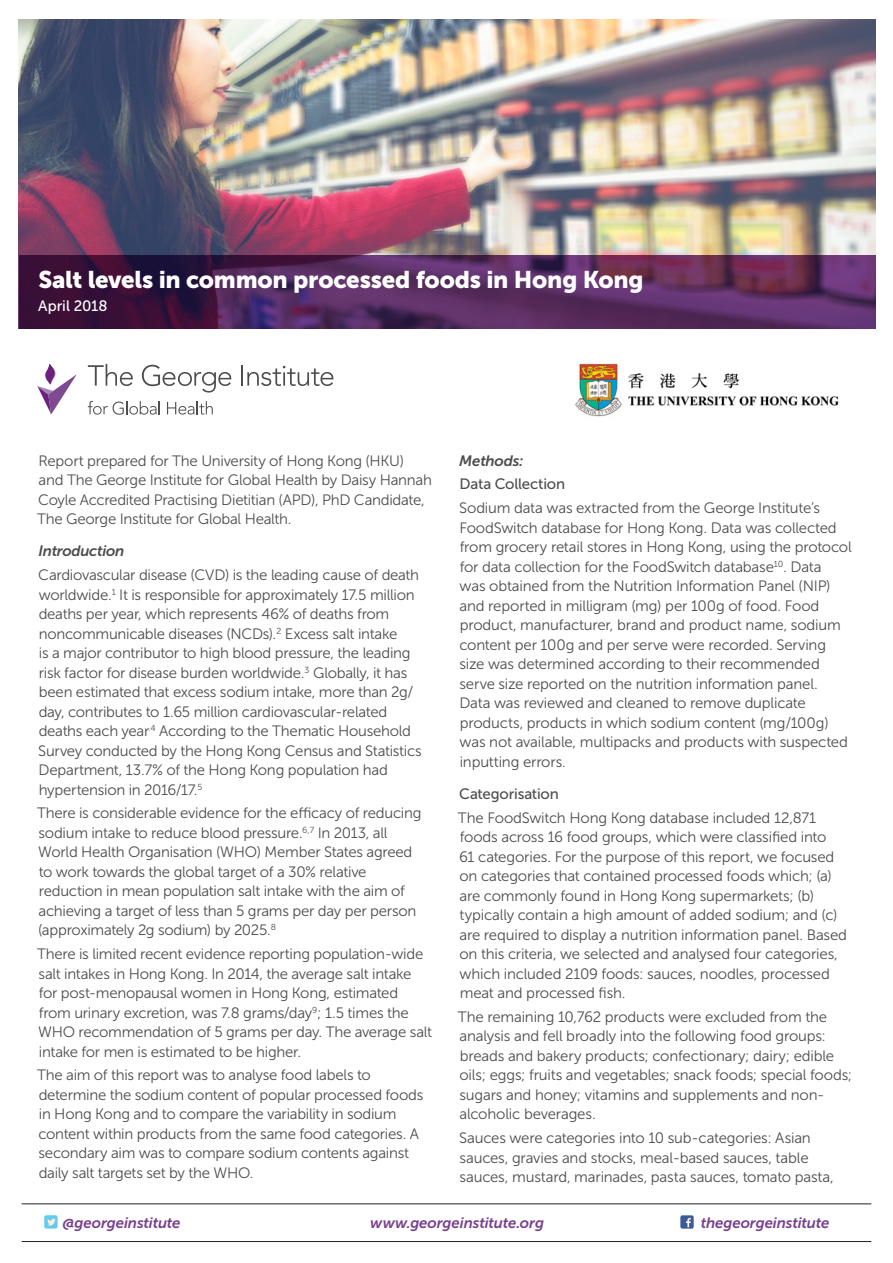
<style>
.page{position:relative;width:893px;height:1263px;background:#fff}
.page>*{position:absolute;margin:0;border:0;box-sizing:border-box;transform-origin:0 0}
.t1{font:24px "Museo Sans 900";letter-spacing:-.01em;color:#fff}
.t2{font:15px/19.5px "Museo Sans 300";letter-spacing:-.015em;color:#4d4d4f}
.t3{font:italic 15px "Museo Sans 700";letter-spacing:-.005em;color:#7a408d}
.t4{font:15px "Museo Sans 500";letter-spacing:-.01em;color:#4d4d4f}
.t5{font:italic 15px "Museo Sans 700";letter-spacing:-.02em;color:#4d4d4f}
.t6{font:15px "Museo Sans 500";letter-spacing:-.005em;color:#fff}
</style>
<div class="page">
<img style="left:575px;top:363px;width:264px;height:54px">
<img style="left:18px;top:19px;width:857px;height:310px">
<svg style="left:88px;top:364px;width:45px;height:22px"></svg>
<svg style="left:142px;top:365px;width:89px;height:28px"></svg>
<hr style="left:241px;top:365px;width:2px;height:21px;background:#4d4d4f">
<svg style="left:247px;top:366px;width:86px;height:20px"></svg>
<svg style="left:88px;top:401px;width:72px;height:14px"></svg>
<svg style="left:167px;top:401px;width:46px;height:14px"></svg>
<svg style="left:37px;top:364px;width:40px;height:50px"></svg>
<svg style="left:19px;top:256px;width:856px;height:73px;background:#522757"></svg>
<hr style="left:22px;top:1241px;width:849px;height:1px;background:#231f20">
<hr style="left:22px;top:1203px;width:849px;height:1px;background:#231f20">
<div style="left:44px;top:1215px;width:14px;height:13px;background:#61ccf0;border-radius:2px"></div>
<svg style="left:47px;top:1218px;width:9px;height:7px"></svg>
<div style="left:680px;top:1215px;width:14px;height:14px;background:#395b9a;border-radius:2px"></div>
<svg style="left:686px;top:1218px;width:5px;height:9px"></svg>
<h1 class="t1" style="left:38px;top:266px;width:607px">Salt levels in common processed foods in Hong Kong</h1>
<p class="t6" style="left:38px;top:297px;width:71px">April 2018</p>
<p class="t2" style="left:37px;top:451px;width:396px">Report prepared for The University of Hong Kong (HKU)<br>and The George Institute for Global Health by Daisy Hannah Coyle Accredited Practising Dietitian (APD), PhD Candidate, The George Institute for Global Health.</p>
<p class="t5" style="left:39px;top:543px;width:87px">Introduction</p>
<p class="t2" style="left:38px;top:565px;width:385px">Cardiovascular disease (CVD) is the leading cause of death worldwide.<sup>1</sup> It is responsible for approximately 17.5 million deaths per year, which represents 46% of deaths from noncommunicable diseases (NCDs).<sup>2</sup> Excess salt intake<br>is a major contributor to high blood pressure, the leading risk factor for disease burden worldwide.<sup>3</sup> Globally, it has been estimated that excess sodium intake, more than 2g/ day, contributes to 1.65 million cardiovascular-related deaths each year<sup>.4</sup> According to the Thematic Household Survey conducted by the Hong Kong Census and Statistics Department, 13.7% of the Hong Kong population had hypertension in 2016/17.<sup>5</sup></p>
<p class="t2" style="left:37px;top:803px;width:386px">There is considerable evidence for the efficacy of reducing sodium intake to reduce blood pressure.<sup>6,7</sup> In 2013, all World Health Organisation (WHO) Member States agreed to work towards the global target of a 30% relative reduction in mean population salt intake with the aim of achieving a target of less than 5 grams per day per person (approximately 2g sodium) by 2025.<sup>8</sup></p>
<p class="t2" style="left:37px;top:944px;width:397px">There is limited recent evidence reporting population-wide salt intakes in Hong Kong. In 2014, the average salt intake for post-menopausal women in Hong Kong, estimated from urinary excretion, was 7.8 grams/day<sup>9</sup>; 1.5 times the WHO recommendation of 5 grams per day. The average salt intake for men is estimated to be higher.</p>
<p class="t2" style="left:37px;top:1065px;width:388px">The aim of this report was to analyse food labels to determine the sodium content of popular processed foods in Hong Kong and to compare the variability in sodium content within products from the same food categories. A secondary aim was to compare sodium contents against daily salt targets set by the WHO.</p>
<p class="t5" style="left:459px;top:452px;width:66px">Methods:</p>
<p class="t4" style="left:459px;top:476px;width:107px">Data Collection</p>
<p class="t2" style="left:459px;top:498px;width:394px">Sodium data was extracted from the George Institute’s FoodSwitch database for Hong Kong. Data was collected from grocery retail stores in Hong Kong, using the protocol for data collection for the FoodSwitch database<sup>10</sup>. Data<br>was obtained from the Nutrition Information Panel (NIP) and reported in milligram (mg) per 100g of food. Food product, manufacturer, brand and product name, sodium content per 100g and per serve were recorded. Serving size was determined according to their recommended serve size reported on the nutrition information panel.<br>Data was reviewed and cleaned to remove duplicate products, products in which sodium content (mg/100g) was not available, multipacks and products with suspected inputting errors.</p>
<p class="t4" style="left:459px;top:785px;width:101px">Categorisation</p>
<p class="t2" style="left:458px;top:808px;width:391px">The FoodSwitch Hong Kong database included 12,871 foods across 16 food groups, which were classified into<br>61 categories. For the purpose of this report, we focused on categories that contained processed foods which; (a) are commonly found in Hong Kong supermarkets; (b) typically contain a high amount of added sodium; and (c) are required to display a nutrition information panel. Based on this criteria, we selected and analysed four categories, which included 2109 foods: sauces, noodles, processed meat and processed fish.</p>
<p class="t2" style="left:458px;top:1007px;width:396px">The remaining 10,762 products were excluded from the analysis and fell broadly into the following food groups: breads and bakery products; confectionary; dairy; edible oils; eggs; fruits and vegetables; snack foods; special foods; sugars and honey; vitamins and supplements and non&shy;alcoholic beverages.</p>
<p class="t2" style="left:459px;top:1128px;width:376px">Sauces were categories into 10 sub-categories: Asian sauces, gravies and stocks, meal-based sauces, table sauces, mustard, marinades, pasta sauces, tomato pasta,</p>
<p class="t3" style="left:63px;top:1214px;width:120px">@georgeinstitute</p>
<p class="t3" style="left:370px;top:1214px;width:175px">www.georgeinstitute.org</p>
<p class="t3" style="left:701px;top:1214px;width:130px">thegeorgeinstitute</p>
</div>
